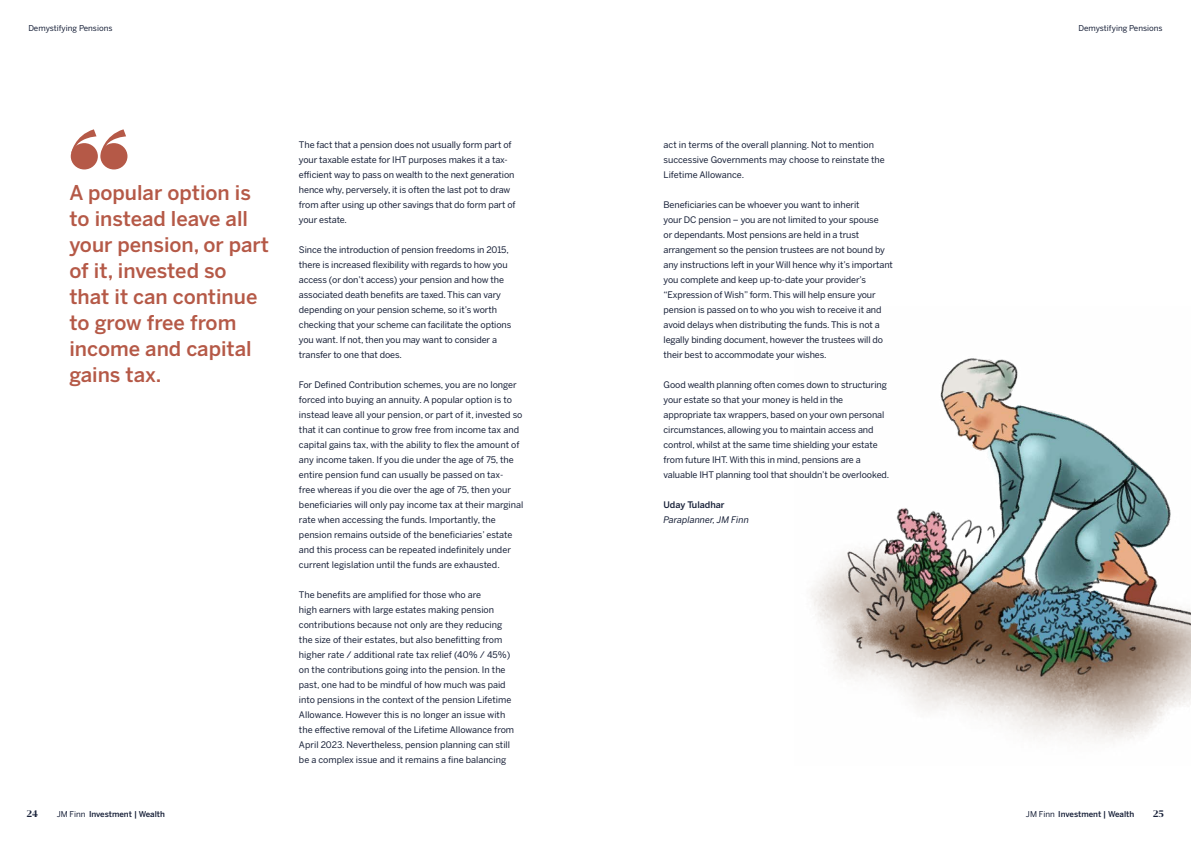
<style>
.page{position:relative;width:1191px;height:842px;background:#fff}
.page>*{position:absolute;margin:0;border:0;box-sizing:border-box;transform-origin:0 0}
.t1{font:500 20.2px/26px "Benton Sans";color:#b55947}
.t2{font:700 11px "Grifo M";color:#161f37}
.t3{font:9px/15px "Benton Sans";letter-spacing:-.01em;color:#161f37}
.t4{font:italic 9px "Benton Sans";color:#161f37}
.t5{font:500 9px "Benton Sans";color:#161f37}
.t6{font:500 8px "Benton Sans";color:#161f37}
.t7{font:8px "Benton Sans";color:#161f37}
.s1{font-weight:400}
</style>
<div class="page">
<img style="left:811px;top:358px;width:380px;height:383px">
<div style="left:71px;top:143px;width:27px;height:26px;background:#b55947;border-radius:50%"></div>
<div style="left:100px;top:143px;width:27px;height:26px;background:#b55947;border-radius:50%"></div>
<svg style="left:71px;top:129px;width:55px;height:25px"></svg>
<p class="t7" style="left:28px;top:24px;width:86px">Demystifying Pensions</p>
<p class="t7" style="left:1078px;top:24px;width:86px">Demystifying Pensions</p>
<h1 class="t1" style="left:69px;top:179px;width:201px">A popular option is to instead leave all your pension, or part of it, invested so that it can continue to grow free from income and capital gains tax.</h1>
<p class="t3" style="left:299px;top:137px;width:218px">The fact that a pension does not usually form part of your taxable estate for IHT purposes makes it a tax&shy;efficient way to pass on wealth to the next generation hence why, perversely, it is often the last pot to draw from after using up other savings that do form part of your estate.</p>
<p class="t3" style="left:299px;top:242px;width:214px">Since the introduction of pension freedoms in 2015, there is increased flexibility with regards to how you access (or don’t access) your pension and how the associated death benefits are taxed. This can vary depending on your pension scheme, so it’s worth checking that your scheme can facilitate the options you want. If not, then you may want to consider a transfer to one that does.</p>
<p class="t3" style="left:299px;top:377px;width:226px">For Defined Contribution schemes, you are no longer forced into buying an annuity. A popular option is to instead leave all your pension, or part of it, invested so that it can continue to grow free from income tax and capital gains tax, with the ability to flex the amount of any income taken. If you die under the age of 75, the entire pension fund can usually be passed on tax-<br>free whereas if you die over the age of 75, then your beneficiaries will only pay income tax at their marginal rate when accessing the funds. Importantly, the pension remains outside of the beneficiaries’ estate and this process can be repeated indefinitely under current legislation until the funds are exhausted.</p>
<p class="t3" style="left:299px;top:587px;width:217px">The benefits are amplified for those who are<br>high earners with large estates making pension contributions because not only are they reducing the size of their estates, but also benefitting from higher rate / additional rate tax relief (40% / 45%) on the contributions going into the pension. In the past, one had to be mindful of how much was paid into pensions in the context of the pension Lifetime Allowance. However this is no longer an issue with the effective removal of the Lifetime Allowance from April 2023. Nevertheless, pension planning can still be a complex issue and it remains a fine balancing</p>
<p class="t3" style="left:663px;top:137px;width:223px">act in terms of the overall planning. Not to mention successive Governments may choose to reinstate the<br>Lifetime Allowance.</p>
<p class="t3" style="left:663px;top:197px;width:231px">Beneficiaries can be whoever you want to inherit<br>your DC pension – you are not limited to your spouse<br>or dependants. Most pensions are held in a trust arrangement so the pension trustees are not bound by any instructions left in your Will hence why it’s important you complete and keep up-to-date your provider’s “Expression of Wish” form. This will help ensure your pension is passed on to who you wish to receive it and avoid delays when distributing the funds. This is not a legally binding document, however the trustees will do their best to accommodate your wishes.</p>
<p class="t3" style="left:663px;top:377px;width:227px">Good wealth planning often comes down to structuring your estate so that your money is held in the appropriate tax wrappers, based on your own personal circumstances, allowing you to maintain access and control, whilst at the same time shielding your estate from future IHT. With this in mind, pensions are a valuable IHT planning tool that shouldn’t be overlooked.</p>
<p class="t5" style="left:663px;top:499px;width:63px">Uday Tuladhar</p>
<p class="t4" style="left:663px;top:514px;width:87px">Paraplanner, JM Finn</p>
<p class="t2" style="left:27px;top:808px;width:13px">24</p>
<p class="t6" style="left:57px;top:809px;width:110px"><span class="s1">JM Finn</span> Investment | Wealth</p>
<p class="t6" style="left:1026px;top:809px;width:110px"><span class="s1">JM Finn</span> Investment | Wealth</p>
<p class="t2" style="left:1153px;top:808px;width:12px">25</p>
</div>
